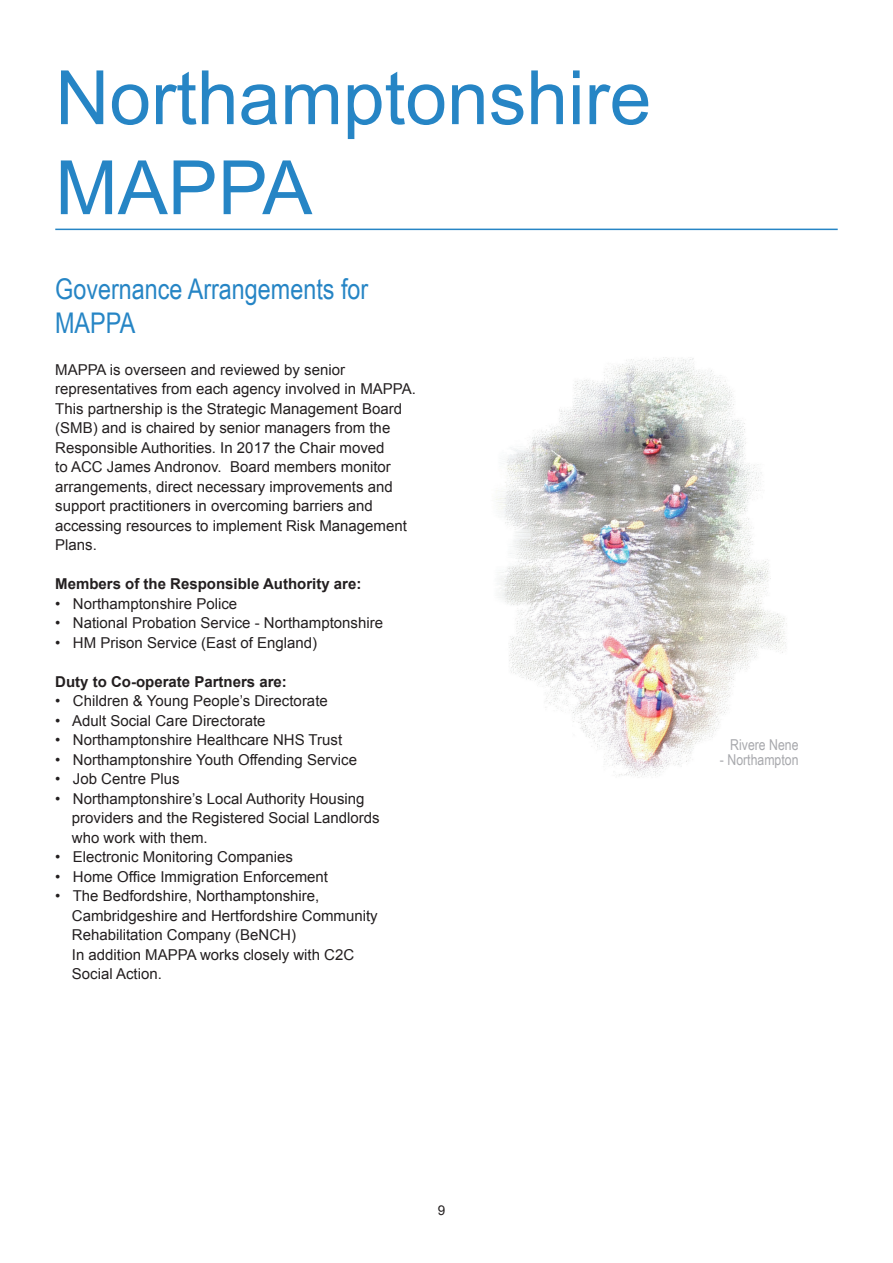
<style>
.page{position:relative;width:893px;height:1263px;background:#fff}
.page>*{position:absolute;margin:0;border:0;box-sizing:border-box;transform-origin:0 0}
.t1{font:75px/90px "Arial";color:#2685c5}
.t2{font:28.5px/34.2px "Arial Narrow";color:#2685c5}
.t3{font:15px/19.5px "Arial";color:#231f20}
.t4{font:700 15px "Arial";color:#231f20}
.t5{font:15px "Arial Narrow";color:#a8a9ad}
.t6{font:13.5px "Arial";color:#231f20}
</style>
<div class="page">
<hr style="left:55px;top:229px;width:783px;height:1px;background:#2685c5">
<img style="left:496px;top:357px;width:291px;height:421px">
<h1 class="t1" style="left:55px;top:54px;width:598px">Northamptonshire<br>MAPPA</h1>
<h2 class="t2" style="left:55px;top:272px;width:315px">Governance Arrangements for<br>MAPPA</h2>
<p class="t3" style="left:55px;top:360px;width:362px">MAPPA is overseen and reviewed by senior representatives from each agency involved in MAPPA.<br>This partnership is the Strategic Management Board (SMB) and is chaired by senior managers from the Responsible Authorities. In 2017 the Chair moved<br>to ACC James Andronov. Board members monitor arrangements, direct necessary improvements and support practitioners in overcoming barriers and accessing resources to implement Risk Management Plans.</p>
<p class="t4" style="left:55px;top:574px;width:308px">Members of the Responsible Authority are:</p>
<p class="t3" style="left:55px;top:594px;width:183px">• Northamptonshire Police</p>
<p class="t3" style="left:55px;top:613px;width:329px">• National Probation Service - Northamptonshire</p>
<p class="t3" style="left:55px;top:633px;width:264px">• HM Prison Service (East of England)</p>
<p class="t4" style="left:55px;top:671px;width:233px">Duty to Co-operate Partners are:</p>
<p class="t3" style="left:55px;top:691px;width:274px">• Children &amp; Young People’s Directorate</p>
<p class="t3" style="left:55px;top:711px;width:212px">• Adult Social Care Directorate</p>
<p class="t3" style="left:55px;top:730px;width:289px">• Northamptonshire Healthcare NHS Trust</p>
<p class="t3" style="left:55px;top:750px;width:303px">• Northamptonshire Youth Offending Service</p>
<p class="t3" style="left:55px;top:769px;width:126px">• Job Centre Plus</p>
<p class="t3" style="left:72px;top:789px;width:309px;text-indent:-17px">• Northamptonshire’s Local Authority Housing providers and the Registered Social Landlords who work with them.</p>
<p class="t3" style="left:55px;top:847px;width:239px">• Electronic Monitoring Companies</p>
<p class="t3" style="left:55px;top:867px;width:274px">• Home Office Immigration Enforcement</p>
<p class="t3" style="left:72px;top:886px;width:307px;text-indent:-17px">• The Bedfordshire, Northamptonshire, Cambridgeshire and Hertfordshire Community Rehabilitation Company (BeNCH)<br>In addition MAPPA works closely with C2C Social Action.</p>
<p class="t5" style="left:730px;top:736px;width:70px">Rivere Nene</p>
<p class="t5" style="left:720px;top:751px;width:80px">- Northampton</p>
<p class="t6" style="left:438px;top:1202px;width:9px">9</p>
</div>
